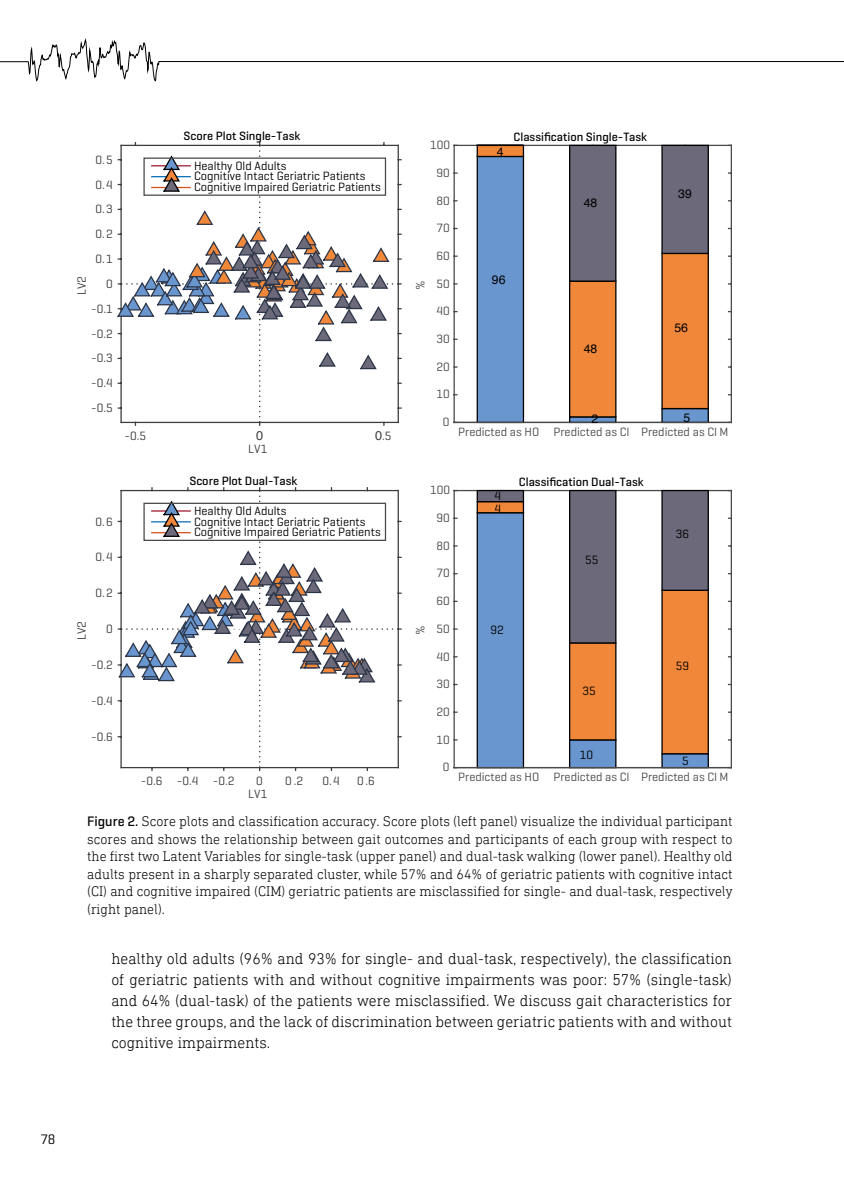
<style>
.page{position:relative;width:844px;height:1191px;background:#fff}
.page>*{position:absolute;margin:0;border:0;box-sizing:border-box;transform-origin:0 0}
.t1{font:300 15.75px/21px "DIN Next Slab Pro";color:#000;text-align:justify}
.t2{font:300 14px/17.5px "DIN Next Slab Pro";color:#000;text-align:justify}
.t3{font:14px "Geogrotesque";color:#000}
.t4{font:12.78px "Helvetica";color:#3d3d3c}
.t5{font:12.25px/10.8px "Geogrotesque";color:#000}
.t6{font:12.25px "Geogrotesque";color:#4a4949}
.t7{font:12.25px "Geogrotesque";color:#3d3d3c}
.t8{font:500 12.25px "Geogrotesque";color:#000}
.t9{font:12.25px "Helvetica";color:#000}
.s1{font-family:"Helvetica";font-size:12.78px}
.s2{font-family:"Geogrotesque";font-weight:500}
</style>
<div class="page">
<svg style="left:0;top:38px;width:843px;height:44px"></svg>
<hr style="left:454px;top:145px;width:277px;height:1px;background:#4a4949">
<hr style="left:730px;top:145px;width:1px;height:277px;background:#4a4949">
<hr style="left:453px;top:145px;width:1px;height:277px;background:#4a4949">
<svg style="left:476px;top:282px;width:233px;height:136px"></svg>
<svg style="left:476px;top:144px;width:233px;height:138px"></svg>
<hr style="left:454px;top:422px;width:277px;height:1px;background:#4a4949">
<hr style="left:454px;top:490px;width:277px;height:1px;background:#4a4949">
<hr style="left:730px;top:490px;width:1px;height:277px;background:#4a4949">
<hr style="left:453px;top:490px;width:1px;height:277px;background:#4a4949">
<svg style="left:476px;top:755px;width:233px;height:14px"></svg>
<svg style="left:476px;top:644px;width:233px;height:111px"></svg>
<svg style="left:476px;top:489px;width:233px;height:155px"></svg>
<hr style="left:454px;top:767px;width:277px;height:1px;background:#4a4949">
<svg style="left:117px;top:143px;width:284px;height:282px"></svg>
<div style="left:143px;top:157px;width:243px;height:39px;border:1px solid #4a4949"></div>
<svg style="left:118px;top:488px;width:283px;height:282px"></svg>
<div style="left:143px;top:503px;width:243px;height:38px;border:1px solid #4a4949"></div>
<p class="t7" style="left:95px;top:152px;width:19px">0.5</p>
<p class="t7" style="left:95px;top:177px;width:19px">0.4</p>
<p class="t7" style="left:95px;top:202px;width:19px">0.3</p>
<p class="t7" style="left:95px;top:226px;width:19px">0.2</p>
<p class="t7" style="left:74px;top:295px;width:21px;rotate:-90deg">LV2</p>
<p class="t7" style="left:95px;top:251px;width:19px">0.1</p>
<p class="t7" style="left:106px;top:276px;width:8px">0</p>
<p class="t7" style="left:91px;top:301px;width:23px">-0.1</p>
<p class="t7" style="left:91px;top:326px;width:23px">-0.2</p>
<p class="t7" style="left:91px;top:351px;width:23px">-0.3</p>
<p class="t7" style="left:91px;top:375px;width:23px">-0.4</p>
<p class="t7" style="left:91px;top:400px;width:23px">-0.5</p>
<p class="t7" style="left:95px;top:514px;width:19px">0.6</p>
<p class="t7" style="left:95px;top:549px;width:19px">0.4</p>
<p class="t7" style="left:74px;top:640px;width:21px;rotate:-90deg">LV2</p>
<p class="t7" style="left:95px;top:585px;width:19px">0.2</p>
<p class="t7" style="left:106px;top:621px;width:8px">0</p>
<p class="t7" style="left:91px;top:657px;width:23px">-0.2</p>
<p class="t7" style="left:91px;top:693px;width:23px">-0.4</p>
<p class="t7" style="left:91px;top:729px;width:23px">-0.6</p>
<p class="t8" style="left:183px;top:128px;width:118px">Score Plot Single-Task</p>
<p class="t5" style="left:194px;top:160px;width:188px">Healthy Old Adults<br>Cognitive Intact Geriatric Patients<br>Cognitive Impaired Geriatric Patients</p>
<p class="t7" style="left:124px;top:428px;width:23px">-0.5</p>
<p class="t4" style="left:256px;top:426px;width:9px">0</p>
<p class="t7" style="left:375px;top:428px;width:18px"><span class="s1">0</span>.5</p>
<p class="t7" style="left:248px;top:441px;width:21px">LV1</p>
<p class="t8" style="left:189px;top:473px;width:109px">Score Plot Dual-Task</p>
<p class="t5" style="left:194px;top:505px;width:188px">Healthy Old Adults<br>Cognitive Intact Geriatric Patients<br>Cognitive Impaired Geriatric Patients</p>
<p class="t7" style="left:141px;top:773px;width:95px">-0.6 -0.4 -0.2</p>
<p class="t7" style="left:256px;top:773px;width:8px">0</p>
<p class="t7" style="left:285px;top:773px;width:19px">0.2</p>
<p class="t7" style="left:322px;top:773px;width:19px">0.4</p>
<p class="t7" style="left:357px;top:773px;width:19px">0.6</p>
<p class="t7" style="left:248px;top:786px;width:21px">LV1</p>
<p class="t6" style="left:430px;top:137px;width:21px">100</p>
<p class="t6" style="left:436px;top:165px;width:15px">90</p>
<p class="t6" style="left:436px;top:193px;width:15px">80</p>
<p class="t6" style="left:436px;top:220px;width:15px">70</p>
<p class="t6" style="left:412px;top:289px;width:11px;rotate:-90deg">%</p>
<p class="t6" style="left:436px;top:248px;width:15px">60</p>
<p class="t6" style="left:436px;top:276px;width:15px">50</p>
<p class="t6" style="left:436px;top:303px;width:15px">40</p>
<p class="t6" style="left:436px;top:331px;width:15px">30</p>
<p class="t6" style="left:436px;top:359px;width:15px">20</p>
<p class="t6" style="left:436px;top:386px;width:15px">10</p>
<p class="t6" style="left:443px;top:414px;width:8px">0</p>
<p class="t9" style="left:497px;top:142px;width:8px">4</p>
<p class="t8" style="left:513px;top:129px;width:135px">Classification Single-Task</p>
<p class="t9" style="left:583px;top:193px;width:15px">48</p>
<p class="t9" style="left:491px;top:270px;width:15px">96</p>
<p class="t9" style="left:583px;top:339px;width:15px">48</p>
<p class="t9" style="left:591px;top:409px;width:8px">2</p>
<p class="t9" style="left:678px;top:184px;width:15px">39</p>
<p class="t9" style="left:674px;top:318px;width:15px">56</p>
<p class="t9" style="left:683px;top:408px;width:8px">5</p>
<p class="t6" style="left:458px;top:424px;width:272px">Predicted as HO Predicted as CI Predicted as CI M</p>
<p class="t6" style="left:430px;top:482px;width:21px">100</p>
<p class="t6" style="left:436px;top:510px;width:15px">90</p>
<p class="t6" style="left:436px;top:538px;width:15px">80</p>
<p class="t6" style="left:436px;top:565px;width:15px">70</p>
<p class="t6" style="left:412px;top:635px;width:11px;rotate:-90deg">%</p>
<p class="t6" style="left:436px;top:593px;width:15px">60</p>
<p class="t6" style="left:436px;top:621px;width:15px">50</p>
<p class="t6" style="left:436px;top:648px;width:15px">40</p>
<p class="t6" style="left:436px;top:676px;width:15px">30</p>
<p class="t6" style="left:436px;top:704px;width:15px">20</p>
<p class="t6" style="left:436px;top:732px;width:15px">10</p>
<p class="t6" style="left:443px;top:759px;width:8px">0</p>
<p class="t5" style="left:494px;top:490px;width:8px">4</p>
<p class="t5" style="left:494px;top:503px;width:8px">4</p>
<p class="t8" style="left:519px;top:474px;width:126px">Classification Dual-Task</p>
<p class="t5" style="left:585px;top:554px;width:15px">55</p>
<p class="t5" style="left:490px;top:624px;width:15px">92</p>
<p class="t5" style="left:582px;top:685px;width:15px">35</p>
<p class="t5" style="left:579px;top:749px;width:15px">10</p>
<p class="t5" style="left:675px;top:528px;width:15px">36</p>
<p class="t5" style="left:675px;top:660px;width:15px">59</p>
<p class="t5" style="left:682px;top:755px;width:8px">5</p>
<p class="t6" style="left:458px;top:769px;width:272px">Predicted as HO Predicted as CI Predicted as CI M</p>
<p class="t2" style="left:87px;top:812px;width:646px"><span class="s2">Figure 2.</span> Score plots and classification accuracy. Score plots (left panel) visualize the individual participant scores and shows the relationship between gait outcomes and participants of each group with respect to the first two Latent Variables for single-task (upper panel) and dual-task walking (lower panel). Healthy old adults present in a sharply separated cluster, while 57% and 64% of geriatric patients with cognitive intact (CI) and cognitive impaired (CIM) geriatric patients are misclassified for single- and dual-task, respectively (right panel).</p>
<p class="t1" style="left:111px;top:948px;width:622px">healthy old adults (96% and 93% for single- and dual-task, respectively), the classification of geriatric patients with and without cognitive impairments was poor: 57% (single-task) and 64% (dual-task) of the patients were misclassified. We discuss gait characteristics for the three groups, and the lack of discrimination between geriatric patients with and without cognitive impairments.</p>
<p class="t3" style="left:40px;top:1130px;width:17px">78</p>
</div>
